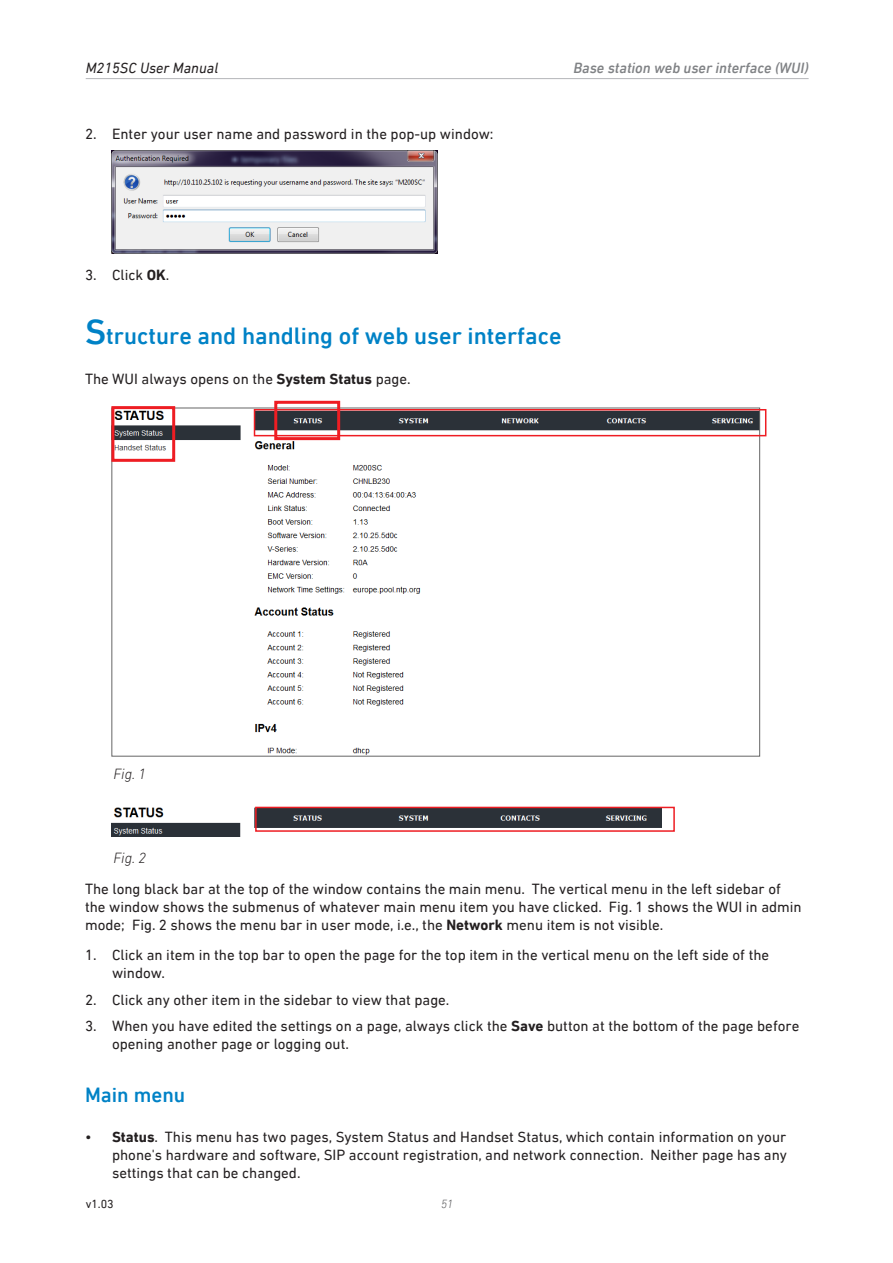
<style>
.page{position:relative;width:893px;height:1263px;background:#fff}
.page>*{position:absolute;margin:0;border:0;box-sizing:border-box;transform-origin:0 0}
.t1{font:500 24px "DIN Next LT Pro";color:#0082c6}
.t2{font:500 21px "DIN Next LT Pro";color:#0082c6}
.t3{font:15px/18px "DIN Next LT Pro";color:#231f20}
.t4{font:italic 500 15px "DIN Next LT Pro";color:#808285}
.t5{font:italic 15px "DIN Next LT Pro";color:#231f20}
.t6{font:italic 300 15px "DIN Next LT Pro";color:#231f20}
.t7{font:12px "DIN Next LT Pro";color:#231f20}
.t8{font:italic 300 12px "DIN Next LT Pro";color:#57585a}
.s1{font-weight:700}
.s2{font-size:36px}
</style>
<div class="page">
<hr style="left:86px;top:78px;width:723px;height:1px;background:#bcbdc0">
<img style="left:112px;top:150px;width:326px;height:103px">
<img style="left:115px;top:410px;width:643px;height:344px">
<img style="left:112px;top:806px;width:550px;height:30px">
<div style="left:274px;top:401px;width:66px;height:39px;border:3px solid #ee1d23"></div>
<div style="left:254px;top:409px;width:512px;height:27px;border:2px solid #ee1d23"></div>
<div style="left:111px;top:406px;width:64px;height:56px;border:3px solid #ee1d23"></div>
<div style="left:255px;top:807px;width:420px;height:25px;border:2px solid #ee1d23"></div>
<p class="t5" style="left:86px;top:60px;width:134px">M215SC User Manual</p>
<p class="t4" style="left:573px;top:60px;width:237px">Base station web user interface (WUI)</p>
<p class="t3" style="left:85px;top:125px;width:410px">2. Enter your user name and password in the pop-up window:</p>
<p class="t3" style="left:85px;top:265px;width:86px">3. Click <span class="s1">OK</span>.</p>
<h1 class="t1" style="left:85px;top:322px;width:478px"><span class="s2">S</span>tructure and handling of web user interface</h1>
<p class="t3" style="left:85px;top:369px;width:327px">The WUI always opens on the <span class="s1">System Status</span> page.</p>
<p class="t6" style="left:113px;top:765px;width:34px">Fig. 1</p>
<p class="t6" style="left:113px;top:849px;width:34px">Fig. 2</p>
<p class="t3" style="left:85px;top:879px;width:718px">The long black bar at the top of the window contains the main menu. The vertical menu in the left sidebar of the window shows the submenus of whatever main menu item you have clicked. Fig. 1 shows the WUI in admin mode; Fig. 2 shows the menu bar in user mode, i.e., the <span class="s1">Network</span> menu item is not visible.</p>
<p class="t3" style="left:112px;top:946px;width:659px;text-indent:-27px">1. Click an item in the top bar to open the page for the top item in the vertical menu on the left side of the window.</p>
<p class="t3" style="left:85px;top:991px;width:366px">2. Click any other item in the sidebar to view that page.</p>
<p class="t3" style="left:112px;top:1017px;width:689px;text-indent:-27px">3. When you have edited the settings on a page, always click the <span class="s1">Save</span> button at the bottom of the page before opening another page or logging out.</p>
<h2 class="t2" style="left:85px;top:1083px;width:102px">Main menu</h2>
<p class="t3" style="left:112px;top:1127px;width:676px;text-align:justify;text-indent:-27px">• <span class="s1">Status</span>. This menu has two pages, System Status and Handset Status, which contain information on your phone's hardware and software, SIP account registration, and network connection. Neither page has any settings that can be changed.</p>
<p class="t7" style="left:86px;top:1197px;width:30px">v1.03</p>
<p class="t8" style="left:441px;top:1197px;width:14px">51</p>
</div>
